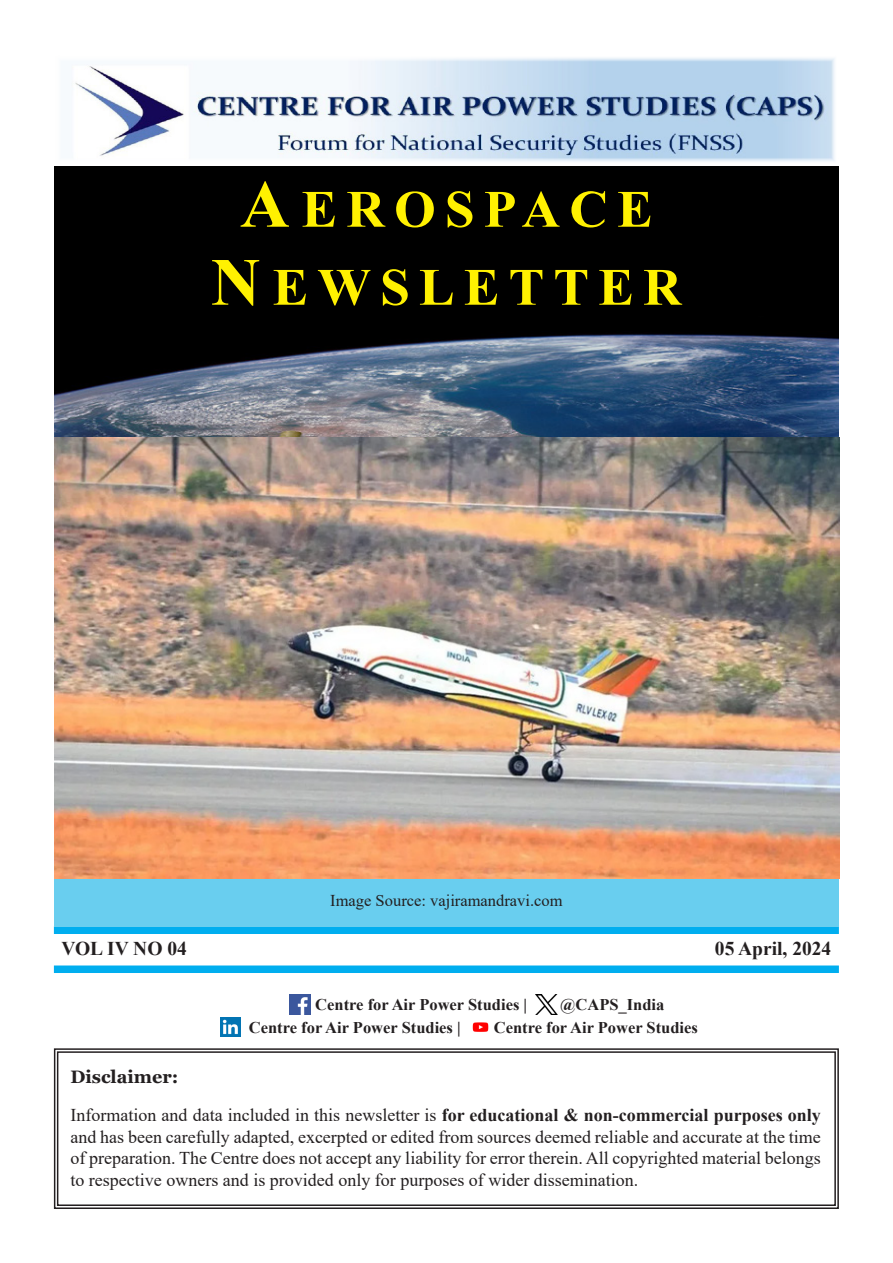
<style>
.page{position:relative;width:893px;height:1263px;background:#fff}
.page>*{position:absolute;margin:0;border:0;box-sizing:border-box;transform-origin:0 0}
.t1{font:700 52.5px "Times New Roman";letter-spacing:.17em;color:#fff101}
.t2{font:700 19.5px "Times New Roman";color:#231f20}
.t3{font:18px/21.6px "Times New Roman";color:#231f20;text-align:justify}
.t4{font:700 18px "Georgia";color:#231f20}
.t5{font:16.5px "Times New Roman";color:#231f20}
.t6{font:700 16.35px "Times New Roman";color:#231f20}
.s1{font-size:67.5px}
.s2{font-weight:700}
</style>
<div class="page">
<div style="left:54px;top:926px;width:785px;height:8px;background:#00aeef;border:2px solid #00aeef"></div>
<div style="left:54px;top:965px;width:785px;height:8px;background:#00aeef;border:2px solid #00aeef"></div>
<img style="left:71px;top:58px;width:764px;height:104px">
<img style="left:220px;top:1017px;width:21px;height:19px">
<img style="left:472px;top:1022px;width:17px;height:10px">
<svg style="left:53px;top:1048px;width:786px;height:161px"></svg>
<div style="left:57px;top:1051px;width:779px;height:155px;border:1px solid #231f20"></div>
<img style="left:290px;top:995px;width:20px;height:19px">
<img style="left:535px;top:995px;width:22px;height:19px">
<div style="left:54px;top:166px;width:785px;height:152px;background:#000"></div>
<div style="left:54px;top:374px;width:785px;height:552px;background:#69ceef"></div>
<img style="left:54px;top:318px;width:785px;height:560px">
<p class="t1" style="left:240px;top:171px;width:414px"><span class="s1">A</span>EROSPACE</p>
<p class="t1" style="left:211px;top:249px;width:472px"><span class="s1">N</span>EWSLETTER</p>
<p class="t5" style="left:330px;top:889px;width:234px">Image Source: vajiramandravi.com</p>
<p class="t2" style="left:61px;top:934px;width:127px">VOL IV NO 04</p>
<p class="t2" style="left:715px;top:934px;width:118px">05 April, 2024</p>
<p class="t6" style="left:315px;top:993px;width:213px">Centre for Air Power Studies |</p>
<p class="t6" style="left:560px;top:993px;width:106px">@CAPS_India</p>
<p class="t6" style="left:249px;top:1015px;width:213px">Centre for Air Power Studies |</p>
<p class="t6" style="left:494px;top:1015px;width:206px">Centre for Air Power Studies</p>
<p class="t4" style="left:70px;top:1065px;width:110px">Disclaimer:</p>
<p class="t3" style="left:70px;top:1104px;width:752px">Information and data included in this newsletter is <span class="s2">for educational &amp; non-commercial purposes only </span>and has been carefully adapted, excerpted or edited from sources deemed reliable and accurate at the time of preparation. The Centre does not accept any liability for error therein. All copyrighted material belongs to respective owners and is provided only for purposes of wider dissemination.</p>
</div>
